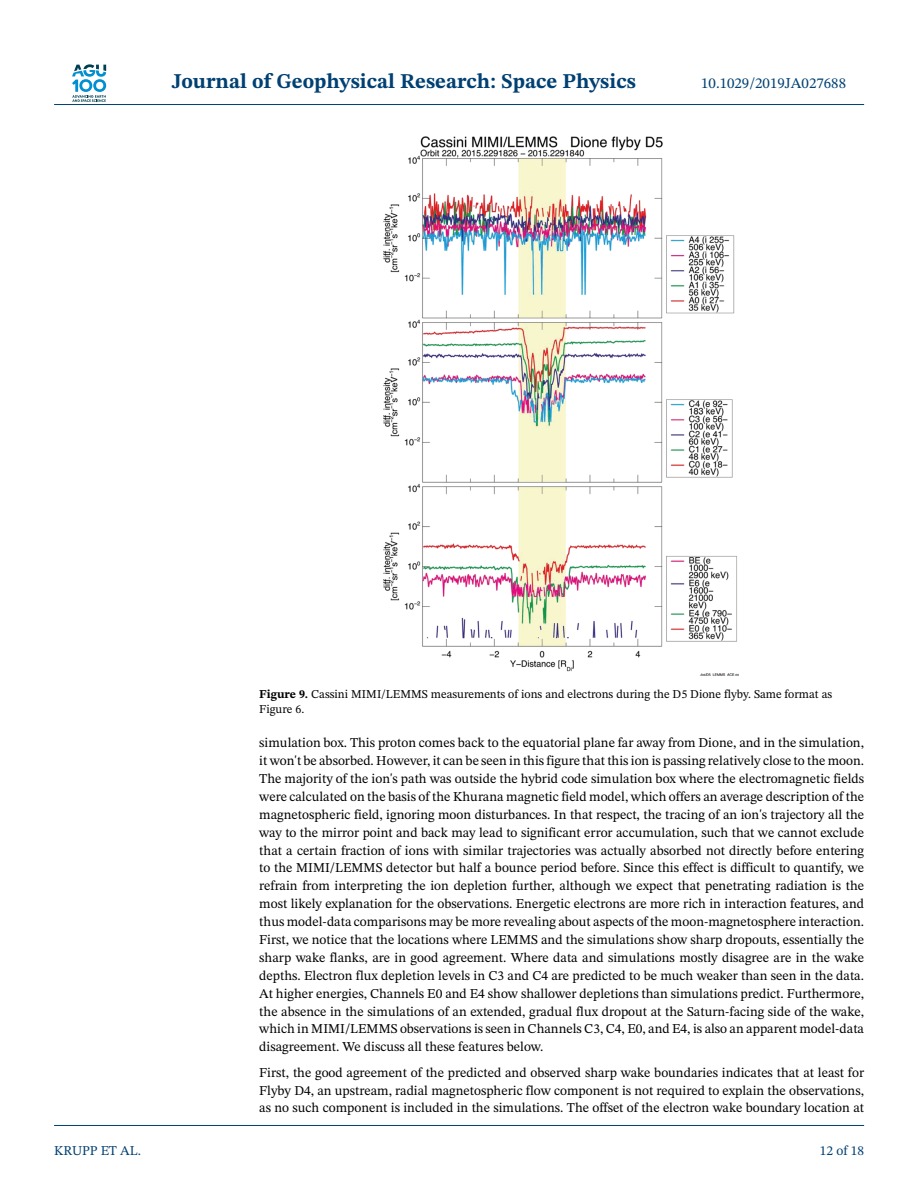
<style>
.page{position:relative;width:918px;height:1188px;background:#fff}
.page>*{position:absolute;margin:0;border:0;box-sizing:border-box;transform-origin:0 0}
.t1{font:700 21px "STIX Two Text";color:#004073}
.t2{font:15px "STIX Two Text";color:#004073}
.t3{font:13.5px/17.9px "STIX Two Text";color:#000;text-align:justify}
.t4{font:13.5px "STIX Two Text";color:#004073}
.t5{font:12px/15px "STIX Two Text";color:#000}
.s1{font-weight:700}
</style>
<div class="page">
<svg style="left:72px;top:64px;width:34px;height:38px"></svg>
<hr style="left:54px;top:104px;width:810px;height:1px;background:#004073">
<img style="left:383px;top:136px;width:356px;height:540px">
<hr style="left:54px;top:1125px;width:810px;height:1px;background:#004073">
<h1 class="t1" style="left:172px;top:73px;width:466px">Journal of Geophysical Research: Space Physics</h1>
<p class="t2" style="left:701px;top:77px;width:147px">10.1029/2019JA027688</p>
<p class="t5" style="left:259px;top:687px;width:574px"><span class="s1">Figure 9.</span> Cassini MIMI/LEMMS measurements of ions and electrons during the D5 Dione flyby. Same format as<br>Figure 6.</p>
<p class="t3" style="left:259px;top:735px;width:606px">simulation box. This proton comes back to the equatorial plane far away from Dione, and in the simulation, it won't be absorbed. However, it can be seen in this figure that this ion is passing relatively close to the moon.<br>The majority of the ion's path was outside the hybrid code simulation box where the electromagnetic fields were calculated on the basis of the Khurana magnetic field model, which offers an average description of the magnetospheric field, ignoring moon disturbances. In that respect, the tracing of an ion's trajectory all the way to the mirror point and back may lead to significant error accumulation, such that we cannot exclude that a certain fraction of ions with similar trajectories was actually absorbed not directly before entering to the MIMI/LEMMS detector but half a bounce period before. Since this effect is difficult to quantify, we refrain from interpreting the ion depletion further, although we expect that penetrating radiation is the most likely explanation for the observations. Energetic electrons are more rich in interaction features, and thus model-data comparisons may be more revealing about aspects of the moon-magnetosphere interaction.<br>First, we notice that the locations where LEMMS and the simulations show sharp dropouts, essentially the sharp wake flanks, are in good agreement. Where data and simulations mostly disagree are in the wake depths. Electron flux depletion levels in C3 and C4 are predicted to be much weaker than seen in the data.<br>At higher energies, Channels E0 and E4 show shallower depletions than simulations predict. Furthermore, the absence in the simulations of an extended, gradual flux dropout at the Saturn-facing side of the wake, which in MIMI/LEMMS observations is seen in Channels C3, C4, E0, and E4, is also an apparent model-data disagreement. We discuss all these features below.</p>
<p class="t3" style="left:259px;top:1064px;width:606px">First, the good agreement of the predicted and observed sharp wake boundaries indicates that at least for Flyby D4, an upstream, radial magnetospheric flow component is not required to explain the observations, as no such component is included in the simulations. The offset of the electron wake boundary location at</p>
<p class="t4" style="left:54px;top:1145px;width:89px">KRUPP ET AL.</p>
<p class="t4" style="left:820px;top:1145px;width:46px">12 of 18</p>
</div>
